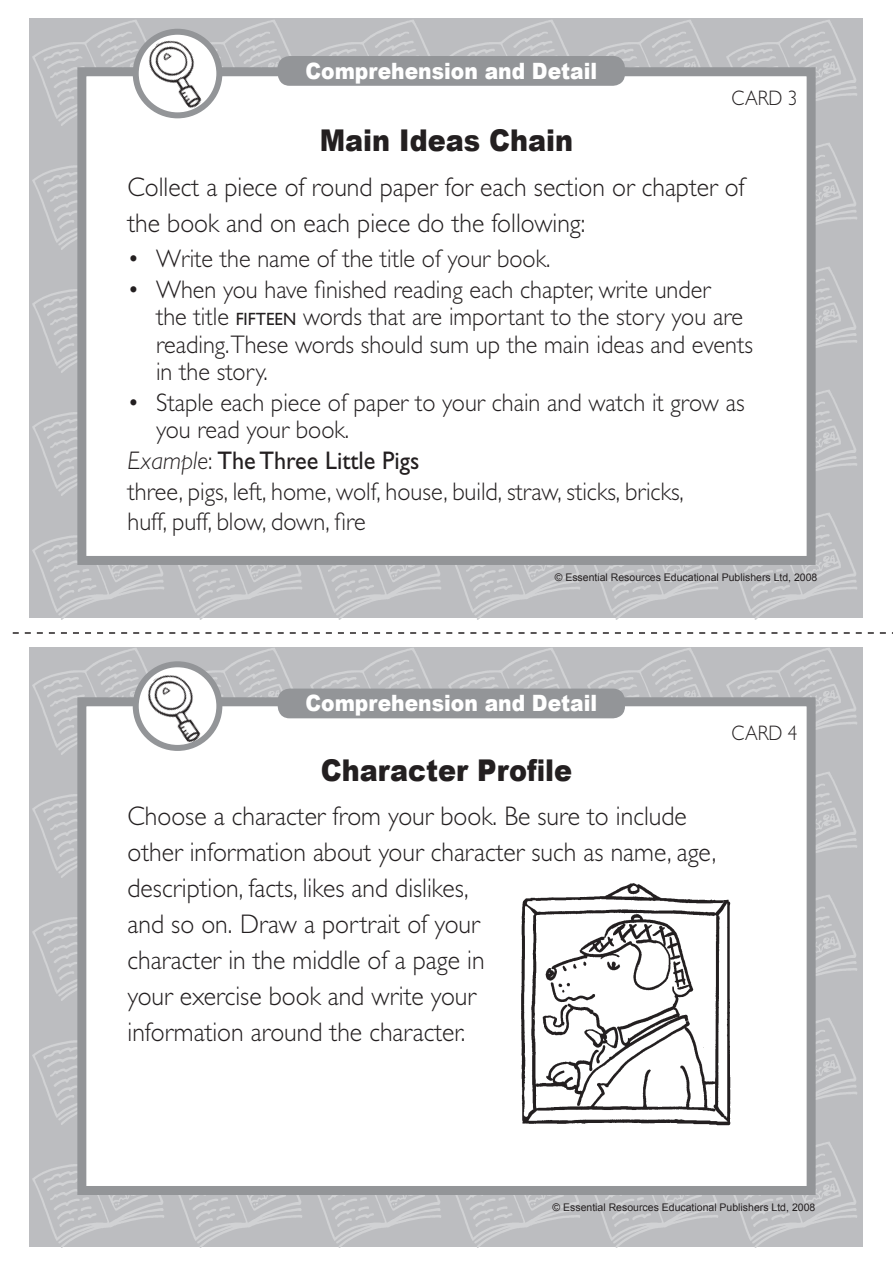
<style>
.page{position:relative;width:893px;height:1263px;background:#fff}
.page>*{position:absolute;margin:0;border:0;box-sizing:border-box;transform-origin:0 0}
.H3_CARD_HEADINGS{font:900 30px "Arial";color:#231f20;scale:.9 1}
.Middle_Primary_quest{font:300 27px/36px "Gill Sans";color:#231f20;scale:.95 1}
.MiddlePrimary_-bulle{font:300 25.5px/27px "Gill Sans";color:#231f20;scale:.95 1}
.Middle_Primary_quest-2{font:300 25.5px "Gill Sans";color:#231f20;scale:.95 1}
.Middle_Primary_quest-3{font:25.5px "Gill Sans";color:#231f20;scale:.95 1}
.H_1{font:900 22.5px "Arial";color:#fff;scale:.9 1}
.body_text{font:300 21px "Gill Sans";color:#231f20;scale:.9 1}
.t1{font:10.5px "Arial";color:#231f20}
.s1{font-weight:400;font-size:17.85px}
.s2{font-weight:300;font-style:italic}
.s3{font-weight:300}
</style>
<div class="page">
<div style="left:30px;top:647px;width:833px;height:599px;background:#bcbdc0"></div>
<img style="left:32px;top:648px;width:112px;height:106px">
<img style="left:219px;top:648px;width:74px;height:49px">
<img style="left:310px;top:648px;width:122px;height:40px">
<img style="left:448px;top:648px;width:123px;height:40px">
<img style="left:587px;top:648px;width:126px;height:49px">
<img style="left:726px;top:648px;width:131px;height:82px">
<img style="left:32px;top:794px;width:45px;height:83px">
<img style="left:816px;top:772px;width:41px;height:81px">
<img style="left:32px;top:917px;width:45px;height:84px">
<img style="left:816px;top:895px;width:41px;height:81px">
<img style="left:32px;top:1040px;width:45px;height:84px">
<img style="left:816px;top:1018px;width:41px;height:82px">
<img style="left:31px;top:1164px;width:133px;height:83px">
<img style="left:169px;top:1195px;width:134px;height:52px">
<img style="left:308px;top:1195px;width:134px;height:52px">
<img style="left:447px;top:1195px;width:133px;height:52px">
<img style="left:585px;top:1195px;width:134px;height:52px">
<img style="left:724px;top:1142px;width:134px;height:105px">
<div style="left:30px;top:19px;width:833px;height:599px;background:#bcbdc0"></div>
<img style="left:32px;top:20px;width:110px;height:106px">
<img style="left:169px;top:20px;width:122px;height:47px">
<img style="left:312px;top:20px;width:118px;height:36px">
<img style="left:450px;top:20px;width:119px;height:36px">
<img style="left:589px;top:20px;width:123px;height:47px">
<img style="left:726px;top:20px;width:131px;height:81px">
<img style="left:32px;top:165px;width:45px;height:84px">
<img style="left:816px;top:143px;width:41px;height:82px">
<img style="left:32px;top:289px;width:45px;height:83px">
<img style="left:816px;top:267px;width:41px;height:81px">
<img style="left:32px;top:412px;width:45px;height:84px">
<img style="left:816px;top:390px;width:41px;height:81px">
<img style="left:32px;top:535px;width:132px;height:84px">
<img style="left:178px;top:565px;width:124px;height:54px">
<img style="left:317px;top:565px;width:124px;height:54px">
<img style="left:455px;top:565px;width:125px;height:54px">
<img style="left:594px;top:565px;width:124px;height:54px">
<img style="left:733px;top:513px;width:124px;height:106px">
<div style="left:77px;top:67px;width:739px;height:498px;background:#fff;border:9px solid #939598"></div>
<div style="left:77px;top:697px;width:739px;height:498px;background:#fff;border:9px solid #939598"></div>
<svg style="left:13px;top:632px;width:880px;height:2px"></svg>
<div style="left:278px;top:56px;width:347px;height:30px;background:#939598;border-radius:12px"></div>
<div style="left:278px;top:688px;width:347px;height:30px;background:#939598;border-radius:12px"></div>
<img style="left:133px;top:30px;width:87px;height:89px">
<img style="left:132px;top:664px;width:87px;height:87px">
<img style="left:521px;top:883px;width:210px;height:243px">
<p class="H_1" style="left:305px;top:58px;width:326px">Comprehension and Detail</p>
<p class="body_text" style="left:732px;top:86px;width:75px">CARD 3</p>
<p class="H3_CARD_HEADINGS" style="left:320px;top:124px;width:283px">Main Ideas Chain</p>
<p class="Middle_Primary_quest" style="left:128px;top:169px;width:651px">Collect a piece of round paper for each section or chapter of the book and on each piece do the following:</p>
<p class="MiddlePrimary_-bulle" style="left:128px;top:245px;width:446px">• Write the name of the title of your book.</p>
<p class="MiddlePrimary_-bulle" style="left:156px;top:277px;width:630px;text-indent:-28px">• When you have finished reading each chapter, write under<br>the title <span class="s1">FIFTEEN</span> words that are important to the story you are reading.These words should sum up the main ideas and events in the story.</p>
<p class="MiddlePrimary_-bulle" style="left:156px;top:389px;width:621px;text-indent:-28px">• Staple each piece of paper to your chain and watch it grow as you read your book.</p>
<p class="Middle_Primary_quest-3" style="left:128px;top:446px;width:309px"><span class="s2">Example</span><span class="s3">:</span> The Three Little Pigs</p>
<p class="Middle_Primary_quest-2" style="left:128px;top:477px;width:587px">three, pigs, left, home, wolf, house, build, straw, sticks, bricks,</p>
<p class="Middle_Primary_quest-2" style="left:128px;top:507px;width:252px">huff, puff, blow, down, fire</p>
<p class="t1" style="left:555px;top:570px;width:264px">© Essential Resources Educational Publishers Ltd, 2008</p>
<p class="H_1" style="left:305px;top:690px;width:326px">Comprehension and Detail</p>
<p class="H3_CARD_HEADINGS" style="left:321px;top:753px;width:281px">Character Profile</p>
<p class="Middle_Primary_quest" style="left:128px;top:799px;width:621px">Choose a character from your book. Be sure to include other information about your character such as name, age, description, facts, likes and dislikes,<br>and so on. Draw a portrait of your<br>character in the middle of a page in<br>your exercise book and write your<br>information around the character.</p>
<p class="body_text" style="left:732px;top:721px;width:75px">CARD 4</p>
<p class="t1" style="left:553px;top:1201px;width:264px">© Essential Resources Educational Publishers Ltd, 2008</p>
</div>
